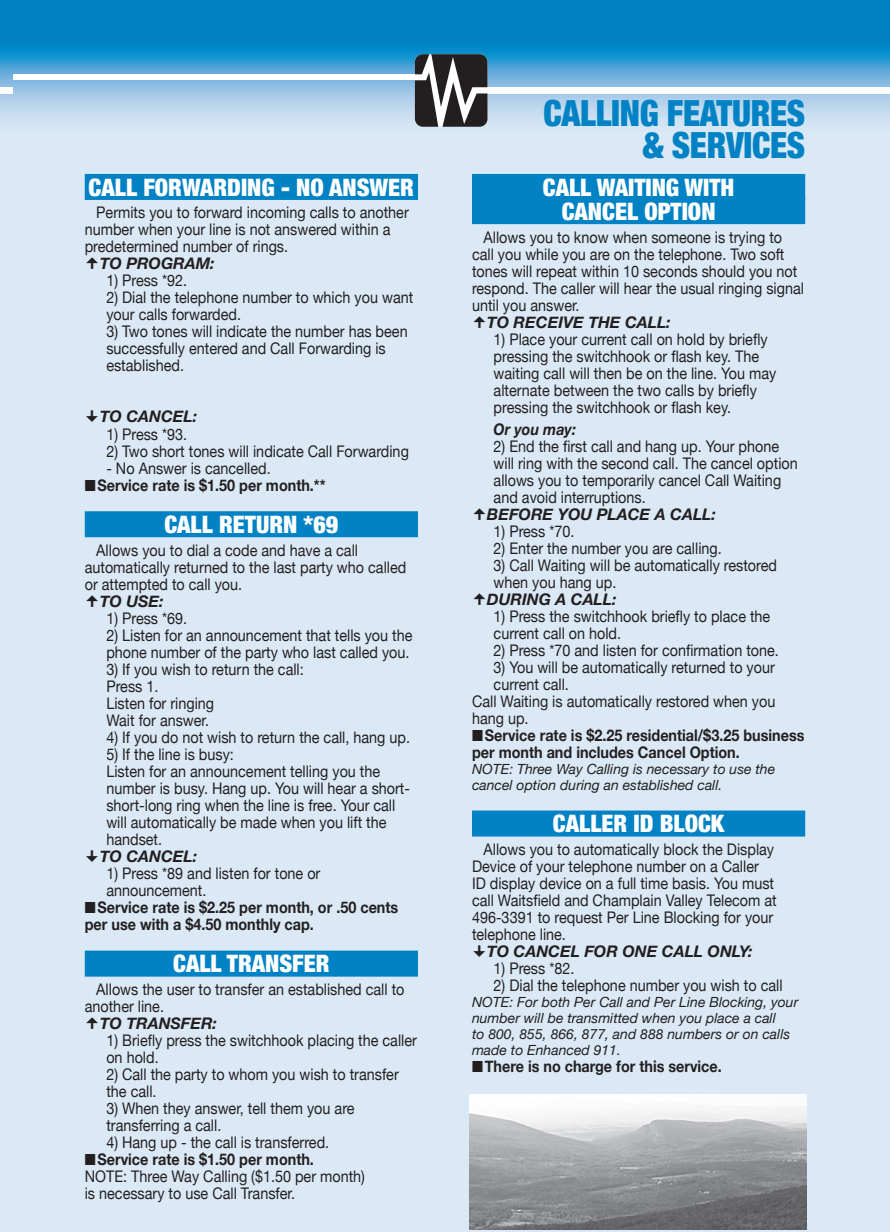
<style>
.page{position:relative;width:890px;height:1232px;background:#fff}
.page>*{position:absolute;margin:0;border:0;box-sizing:border-box;transform-origin:0 0}
.t1{font:900 condensed 36px/32px "Helvetica Neue";letter-spacing:-.01em;color:#0082c5;text-align:right;scale:.95 1}
.t2{font:900 condensed 24px/24.2px "Helvetica Neue";color:#fff;text-align:center}
.t3{font:16px/17px "Helvetica Neue";color:#231f20;scale:.9 1}
.t4{font:700 16px/17px "Helvetica Neue";color:#231f20;scale:.9 1}
.t5{font:italic 700 16px "Helvetica Neue";color:#231f20}
.t6{font:italic 700 16px "Helvetica Neue";color:#231f20;scale:.9 1}
.t7{font:italic 14px/16px "Helvetica Neue";color:#231f20}
.s1{font-weight:700}
</style>
<div class="page">
<div style="left:13px;top:0;width:876px;height:1231px;background:#dae9f5"></div>
<svg style="left:13px;top:0;width:876px;height:122px;background:#46a1d4"></svg>
<div style="left:13px;top:74px;width:404px;height:6px;background:#fff"></div>
<div style="left:485px;top:87px;width:404px;height:6px;background:#fff"></div>
<svg style="left:415px;top:54px;width:72px;height:73px;background:#5c595b"></svg>
<div style="left:0;top:0;width:13px;height:1231px;background:#dae9f5"></div>
<svg style="left:0;top:0;width:13px;height:120px"></svg>
<div style="left:0;top:87px;width:13px;height:6px;background:#fff"></div>
<div style="left:85px;top:174px;width:333px;height:26px;background:#0082c5"></div>
<div style="left:85px;top:511px;width:333px;height:26px;background:#0082c5"></div>
<div style="left:85px;top:950px;width:333px;height:26px;background:#0082c5"></div>
<div style="left:472px;top:174px;width:333px;height:26px;background:#0082c5"></div>
<div style="left:472px;top:198px;width:333px;height:26px;background:#0082c5"></div>
<div style="left:472px;top:810px;width:333px;height:26px;background:#0082c5"></div>
<img style="left:469px;top:1094px;width:337px;height:135px">
<h2 class="t2" style="left:89px;top:174px;width:327px">CALL FORWARDING - NO ANSWER</h2>
<p class="t3" style="left:85px;top:205px;width:361px;text-indent:12px">Permits you to forward incoming calls to another number when your line is not answered within a predetermined number of rings.</p>
<p class="t5" style="left:100px;top:251px;width:116px">TO PROGRAM:</p>
<p class="t3" style="left:106px;top:273px;width:89px">1) Press *92.</p>
<p class="t3" style="left:106px;top:290px;width:342px">2) Dial the telephone number to which you want your calls forwarded.</p>
<p class="t3" style="left:106px;top:324px;width:336px">3) Two tones will indicate the number has been successfully entered and Call Forwarding is established.</p>
<p class="t5" style="left:100px;top:404px;width:99px">TO CANCEL:</p>
<p class="t3" style="left:106px;top:426px;width:89px">1) Press *93.</p>
<p class="t3" style="left:106px;top:443px;width:337px">2) Two short tones will indicate Call Forwarding</p>
<p class="t3" style="left:106px;top:460px;width:181px">- No Answer is cancelled.</p>
<p class="t4" style="left:85px;top:477px;width:269px">■Service rate is $1.50 per month.**</p>
<h2 class="t2" style="left:164px;top:511px;width:175px">CALL RETURN *69</h2>
<p class="t3" style="left:85px;top:542px;width:359px;text-indent:12px">Allows you to dial a code and have a call automatically returned to the last party who called or attempted to call you.</p>
<p class="t5" style="left:100px;top:588px;width:66px">TO USE:</p>
<p class="t3" style="left:106px;top:610px;width:89px">1) Press *69.</p>
<p class="t3" style="left:106px;top:627px;width:341px">2) Listen for an announcement that tells you the phone number of the party who last called you.</p>
<p class="t3" style="left:106px;top:661px;width:221px">3) If you wish to return the call:<br>Press 1.<br>Listen for ringing<br>Wait for answer.</p>
<p class="t3" style="left:106px;top:729px;width:336px">4) If you do not wish to return the call, hang up.</p>
<p class="t3" style="left:106px;top:746px;width:339px">5) If the line is busy:<br>Listen for an announcement telling you the number is busy. Hang up. You will hear a short&shy;short-long ring when the line is free. Your call will automatically be made when you lift the handset.</p>
<p class="t5" style="left:100px;top:843px;width:99px">TO CANCEL:</p>
<p class="t3" style="left:106px;top:865px;width:239px">1) Press *89 and listen for tone or announcement.</p>
<p class="t4" style="left:85px;top:899px;width:350px">■Service rate is $2.25 per month, or .50 cents per use with a $4.50 monthly cap.</p>
<h2 class="t2" style="left:173px;top:950px;width:158px">CALL TRANSFER</h2>
<p class="t3" style="left:85px;top:981px;width:357px;text-indent:12px">Allows the user to transfer an established call to another line.</p>
<p class="t5" style="left:100px;top:1010px;width:119px">TO TRANSFER:</p>
<p class="t3" style="left:106px;top:1032px;width:346px">1) Briefly press the switchhook placing the caller on hold.</p>
<p class="t3" style="left:106px;top:1066px;width:326px">2) Call the party to whom you wish to transfer the call.</p>
<p class="t3" style="left:106px;top:1100px;width:277px">3) When they answer, tell them you are transferring a call.</p>
<p class="t3" style="left:106px;top:1134px;width:246px">4) Hang up - the call is transferred.</p>
<p class="t3" style="left:85px;top:1151px;width:313px">■<span class="s1">Service rate is $1.50 per month.<br></span>NOTE: Three Way Calling ($1. 50 per month) is necessary to use Call Transfer.</p>
<h1 class="t1" style="left:543px;top:95px;width:277px">CALLING FEATURES &amp; SERVICES</h1>
<h2 class="t2" style="left:542px;top:174px;width:193px">CALL WAITING WITH<br>CANCEL OPTION</h2>
<p class="t3" style="left:472px;top:229px;width:370px;text-indent:12px">Allows you to know when someone is trying to call you while you are on the telephone. Two soft tones will repeat within 10 seconds should you not respond. The caller will hear the usual ringing signal until you answer.</p>
<p class="t5" style="left:487px;top:309px;width:185px">TO RECEIVE THE CALL:</p>
<p class="t3" style="left:493px;top:331px;width:316px">1) Place your current call on hold by briefly pressing the switchhook or flash key. The waiting call will then be on the line. You may alternate between the two calls by briefly pressing the switchhook or flash key.</p>
<p class="t6" style="left:493px;top:416px;width:93px">Or you may:</p>
<p class="t3" style="left:493px;top:438px;width:339px">2) End the first call and hang up. Your phone will ring with the second call. The cancel option allows you to temporarily cancel Call Waiting and avoid interruptions.</p>
<p class="t5" style="left:487px;top:501px;width:230px">BEFORE YOU PLACE A CALL:</p>
<p class="t3" style="left:493px;top:523px;width:89px">1) Press *70.</p>
<p class="t3" style="left:493px;top:540px;width:252px">2) Enter the number you are calling.</p>
<p class="t3" style="left:493px;top:557px;width:316px">3) Call Waiting will be automatically restored when you hang up.</p>
<p class="t5" style="left:487px;top:586px;width:131px">DURING A CALL:</p>
<p class="t3" style="left:493px;top:608px;width:309px">1) Press the switchhook briefly to place the current call on hold.</p>
<p class="t3" style="left:493px;top:642px;width:318px">2) Press *70 and listen for confirmation tone.</p>
<p class="t3" style="left:493px;top:659px;width:314px">3) You will be automatically returned to your</p>
<p class="t3" style="left:493px;top:676px;width:82px">current call.</p>
<p class="t3" style="left:472px;top:693px;width:338px">Call Waiting is automatically restored when you</p>
<p class="t3" style="left:472px;top:710px;width:62px">hang up.</p>
<p class="t4" style="left:472px;top:727px;width:371px">■Service rate is $2.25 residential/$3.25 business per month and includes Cancel Option.</p>
<p class="t7" style="left:472px;top:761px;width:305px">NOTE: Three Way Calling is necessary to use the cancel option during an established call.</p>
<h2 class="t2" style="left:553px;top:810px;width:173px">CALLER ID BLOCK</h2>
<p class="t3" style="left:472px;top:841px;width:340px;text-indent:12px">Allows you to automatically block the Display Device of your telephone number on a Caller<br>ID display device on a full time basis. You must call Waitsfield and Champlain Valley Telecom at 496-3391 to request Per Line Blocking for your telephone line.</p>
<p class="t5" style="left:487px;top:938px;width:267px">TO CANCEL FOR ONE CALL ONLY:</p>
<p class="t3" style="left:493px;top:960px;width:89px">1) Press *82.</p>
<p class="t3" style="left:493px;top:977px;width:322px">2) Dial the telephone number you wish to call</p>
<p class="t7" style="left:472px;top:994px;width:328px">NOTE: For both Per Call and Per Line Blocking, your number will be transmitted when you place a call<br>to 800, 855, 866, 877, and 888 numbers or on calls made to Enhanced 911.</p>
<p class="t4" style="left:472px;top:1058px;width:279px">■There is no charge for this service.</p>
</div>
